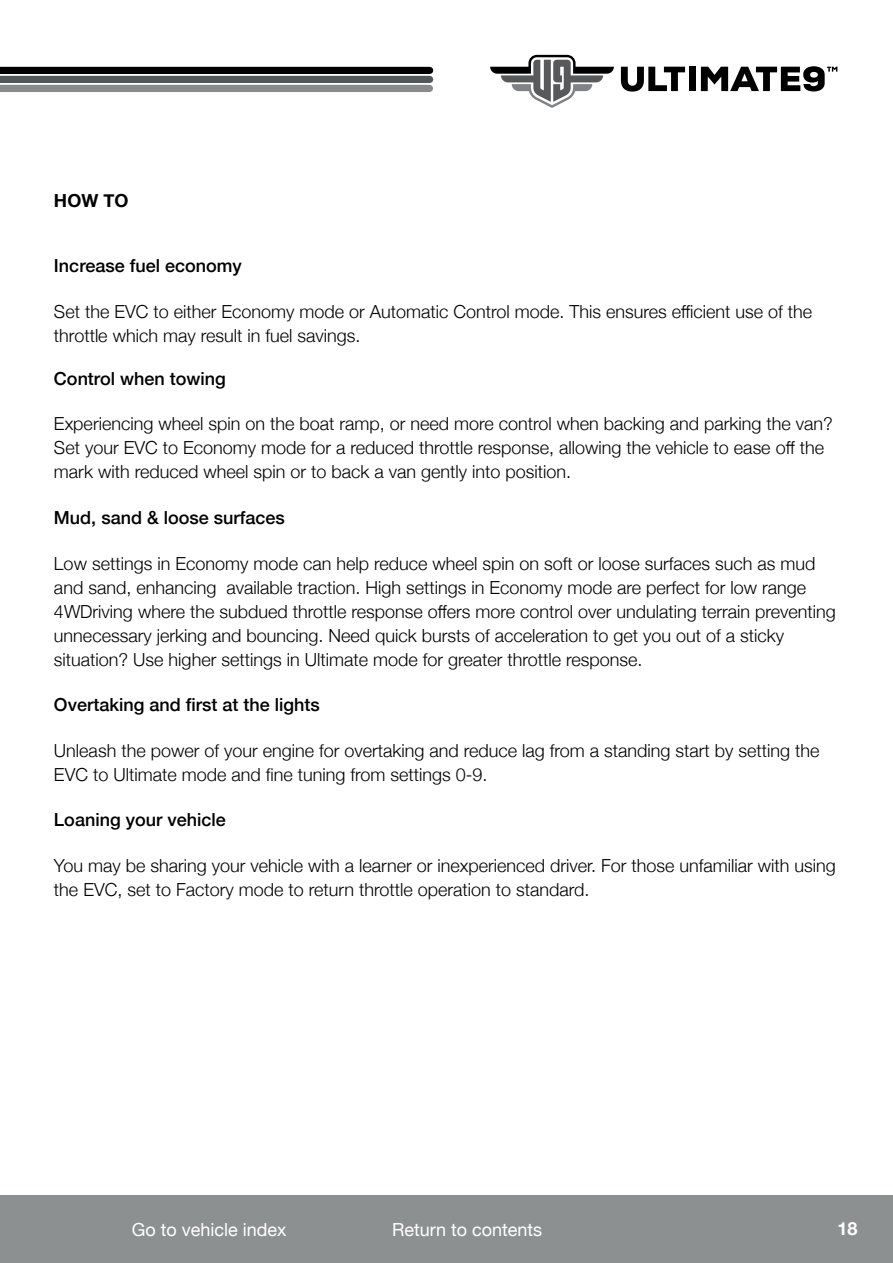
<style>
.page{position:relative;width:893px;height:1263px;background:#fff}
.page>*{position:absolute;margin:0;border:0;box-sizing:border-box;transform-origin:0 0}
.t1{font:300 18px/24px "Helvetica Neue";color:#000}
.t2{font:500 18px "Helvetica Neue";color:#000}
.t3{font:18px "Helvetica Neue";color:#fff}
.t4{font:700 18px "Helvetica Neue";color:#000}
.t5{font:700 18px "Helvetica Neue";color:#fff}
</style>
<div class="page">
<div style="left:0;top:1196px;width:893px;height:67px;background:#8d9091"></div>
<div style="left:0;top:67px;width:430px;height:7px;background:#000"></div>
<div style="left:0;top:85px;width:429px;height:7px;background:#878b8d"></div>
<div style="left:0;top:76px;width:430px;height:7px;background:#52575a"></div>
<svg style="left:490px;top:55px;width:124px;height:53px"></svg>
<svg style="left:621px;top:67px;width:64px;height:25px"></svg>
<div style="left:689px;top:67px;width:7px;height:24px;background:#000"></div>
<svg style="left:701px;top:66px;width:136px;height:25px"></svg>
<p class="t4" style="left:54px;top:187px;width:76px">HOW TO</p>
<p class="t2" style="left:54px;top:251px;width:189px">Increase fuel economy</p>
<p class="t1" style="left:54px;top:298px;width:760px">Set the EVC to either Economy mode or Automatic Control mode. This ensures efficient use of the throttle which may result in fuel savings.</p>
<p class="t2" style="left:54px;top:364px;width:173px">Control when towing</p>
<p class="t1" style="left:54px;top:411px;width:780px">Experiencing wheel spin on the boat ramp, or need more control when backing and parking the van?<br>Set your EVC to Economy mode for a reduced throttle response, allowing the vehicle to ease off the mark with reduced wheel spin or to back a van gently into position.</p>
<p class="t2" style="left:54px;top:503px;width:232px">Mud, sand &amp; loose surfaces</p>
<p class="t1" style="left:54px;top:550px;width:783px">Low settings in Economy mode can help reduce wheel spin on soft or loose surfaces such as mud and sand, enhancing available traction. High settings in Economy mode are perfect for low range 4WDriving where the subdued throttle response offers more control over undulating terrain preventing unnecessary jerking and bouncing. Need quick bursts of acceleration to get you out of a sticky situation? Use higher settings in Ultimate mode for greater throttle response.</p>
<p class="t2" style="left:54px;top:690px;width:267px">Overtaking and first at the lights</p>
<p class="t1" style="left:54px;top:737px;width:767px">Unleash the power of your engine for overtaking and reduce lag from a standing start by setting the<br>EVC to Ultimate mode and fine tuning from settings 0-9.</p>
<p class="t2" style="left:54px;top:805px;width:173px">Loaning your vehicle</p>
<p class="t1" style="left:54px;top:852px;width:783px">You may be sharing your vehicle with a learner or inexperienced driver. For those unfamiliar with using the EVC, set to Factory mode to return throttle operation to standard.</p>
<p class="t3" style="left:132px;top:1217px;width:156px">Go to vehicle index</p>
<p class="t3" style="left:392px;top:1217px;width:152px">Return to contents</p>
<p class="t5" style="left:837px;top:1214px;width:22px">18</p>
</div>
